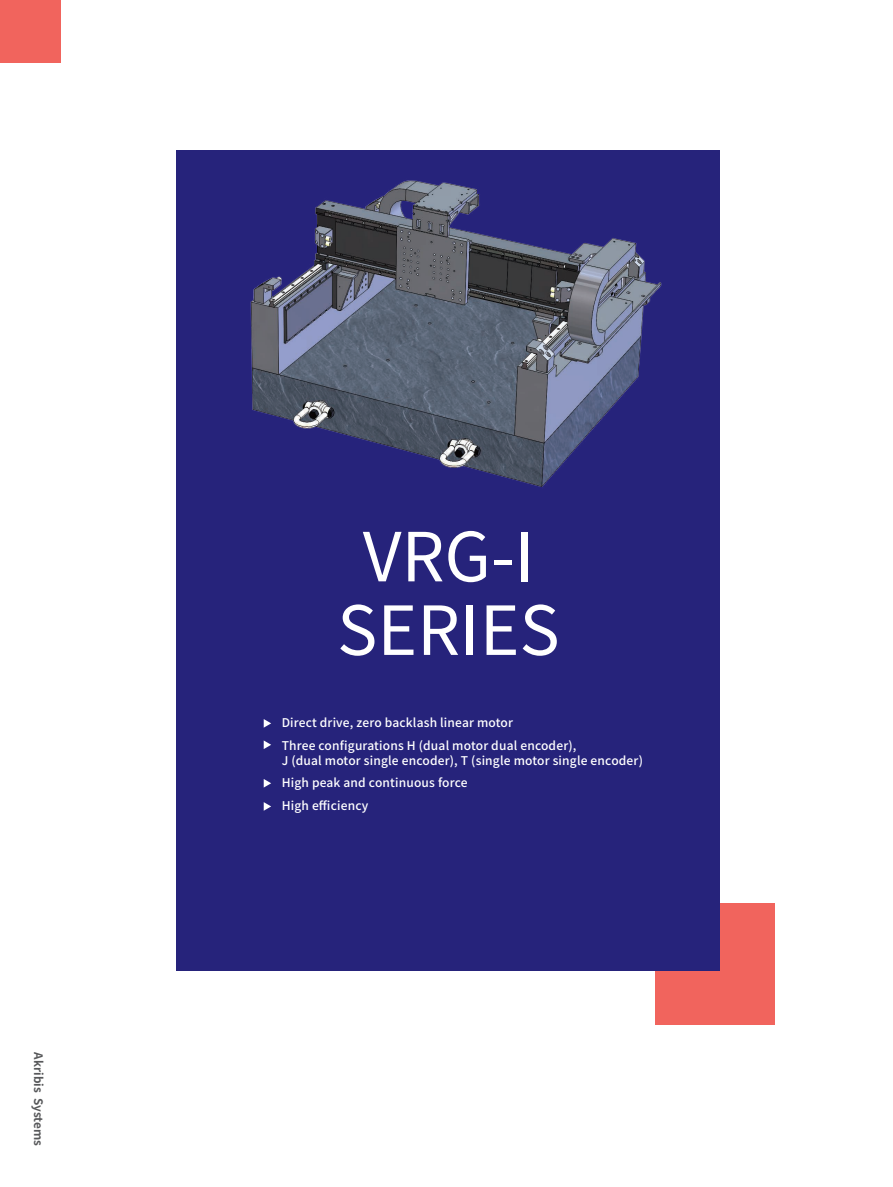
<style>
.page{position:relative;width:893px;height:1187px;background:#fff}
.page>*{position:absolute;margin:0;border:0;box-sizing:border-box;transform-origin:0 0}
.t1{font:67.5px "Source Han Sans CN";color:#fff}
.t2{font:500 12px/22.5px "Source Han Sans CN";letter-spacing:.015em;color:#fff}
.t3{font:700 11.7px "Source Han Sans CN";color:#57585a}
</style>
<div class="page">
<div style="left:655px;top:903px;width:119px;height:121px;background:#f1645d"></div>
<div style="left:177px;top:151px;width:543px;height:819px;background:#26237b"></div>
<div style="left:0;top:0;width:61px;height:63px;background:#f1645d"></div>
<svg style="left:264px;top:719px;width:7px;height:8px"></svg>
<svg style="left:264px;top:740px;width:7px;height:9px"></svg>
<svg style="left:264px;top:779px;width:7px;height:8px"></svg>
<svg style="left:264px;top:802px;width:7px;height:8px"></svg>
<img style="left:250px;top:180px;width:412px;height:307px">
<p class="t3" style="left:45px;top:1052px;width:95px;rotate:90deg">Akribis Systems</p>
<h1 class="t1" style="left:363px;top:518px;width:173px">VRG-I</h1>
<h1 class="t1" style="left:337px;top:592px;width:224px">SERIES</h1>
<p class="t2" style="left:282px;top:712px;width:296px">Direct drive, zero backlash linear motor<br>Three configurations H (dual motor dual encoder),</p>
<p class="t2" style="left:282px;top:749px;width:363px">J (dual motor single encoder), T (single motor single encoder)<br>High peak and continuous force<br>High efficiency</p>
</div>
